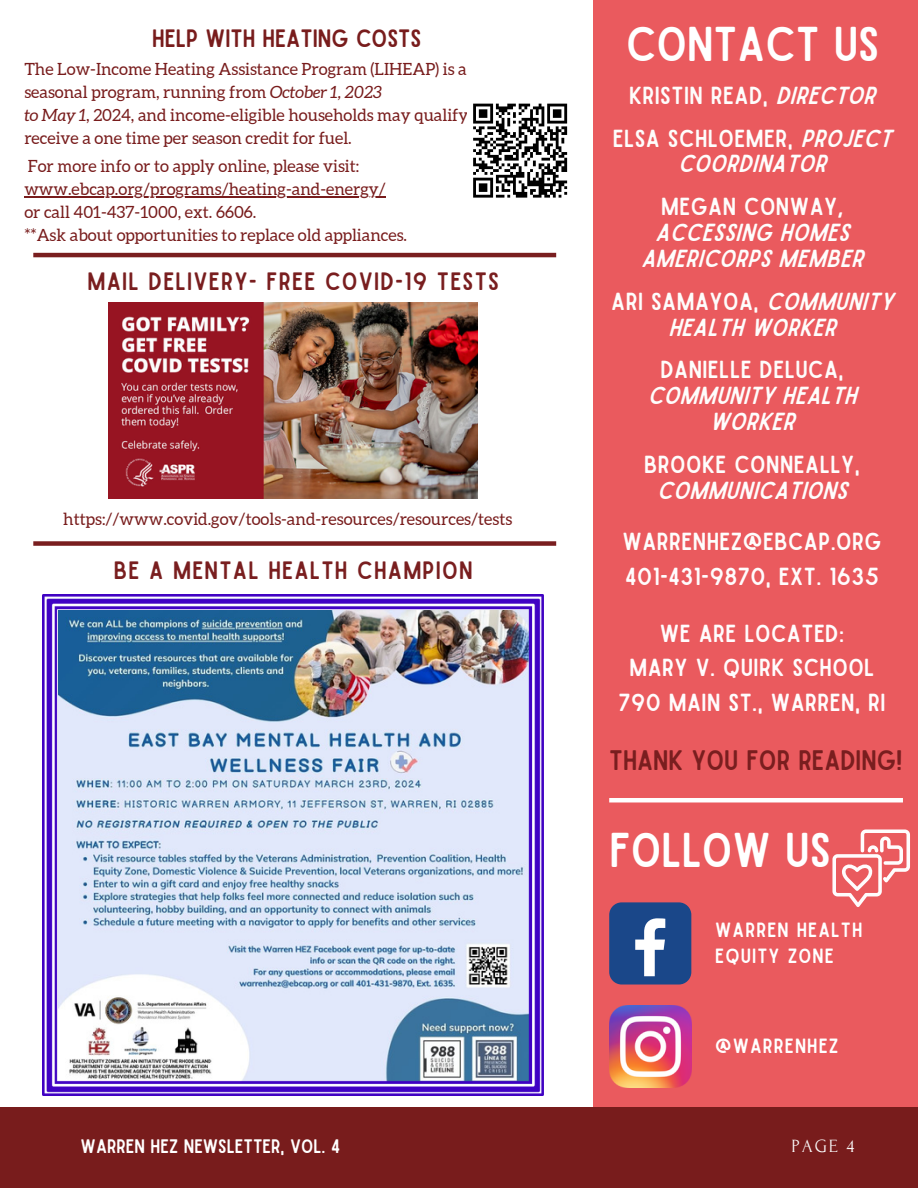
<style>
.page{position:relative;width:918px;height:1188px;background:#fff}
.page>*{position:absolute;margin:0;border:0;box-sizing:border-box;transform-origin:0 0}
.t1{font:46.65px "Sailors";color:#fff}
.t2{font:27px "Sailors";color:#791e1f}
.t3{font:24px "Sailors";letter-spacing:.05em;color:#791e1f}
.t4{font:24px "Sailors";color:#781c1c}
.t5{font:23.55px/25.8px "Sailors";letter-spacing:.02em;color:#fefdfc;text-align:center}
.t6{font:23.55px/34.8px "Sailors";letter-spacing:.02em;color:#fffcfd;text-align:center}
.t7{font:19.65px/25.8px "Sailors";letter-spacing:.055em;color:#fff}
.t8{font:18.75px "Sailors";color:#fff}
.t9{font:18.6px "Forum";color:#fafafa}
.t10{font:16.8px/22.8px "Aleo";color:#781c1c}
.s1{font-style:italic}
</style>
<div class="page">
<div style="left:594px;top:0;width:324px;height:1188px;background:#ea5a5e"></div>
<div style="left:0;top:1107px;width:918px;height:81px;background:#781c1c"></div>
<hr style="left:609px;top:798px;width:294px;height:4px;background:#fff">
<div style="left:609px;top:902px;width:82px;height:83px;background:#1a4789;border-radius:12px"></div>
<svg style="left:635px;top:918px;width:30px;height:58px"></svg>
<svg style="left:832px;top:829px;width:78px;height:78px"></svg>
<img style="left:609px;top:1006px;width:82px;height:82px">
<hr style="left:33px;top:253px;width:523px;height:4px;background:#791e1f">
<img style="left:109px;top:303px;width:369px;height:195px">
<hr style="left:24px;top:196px;width:362px;height:2px;background:#781c1c">
<svg style="left:473px;top:103px;width:95px;height:95px"></svg>
<div style="left:33px;top:541px;width:523px;height:5px;background:#791e1f"></div>
<img style="left:43px;top:594px;width:500px;height:502px">
<h3 class="t4" style="left:152px;top:30px;width:271px">HELP WITH HEATING COSTS</h3>
<p class="t10" style="left:24px;top:58px;width:464px">The Low-Income Heating Assistance Program (LIHEAP) is a seasonal program, running from <span class="s1">October 1, 2023<br>to May 1</span>, 2024, and income-eligible households may qualify to receive a one time per season credit for fuel.</p>
<p class="t10" style="left:24px;top:155px;width:384px">For more info or to apply online, please visit: www.ebcap.org/programs/heating-and-energy/<br>or call 401-437-1000, ext. 6606.<br>**Ask about opportunities to replace old appliances.</p>
<h3 class="t3" style="left:88px;top:273px;width:413px">MAIL DELIVERY- FREE COVID-19 TESTS</h3>
<p class="t10" style="left:63px;top:508px;width:451px">https://www.covid.gov/tools-and-resources/resources/tests</p>
<h3 class="t3" style="left:114px;top:561px;width:360px">BE A MENTAL HEALTH CHAMPION</h3>
<h1 class="t1" style="left:626px;top:27px;width:255px">CONTACT US</h1>
<h3 class="t5" style="left:613px;top:75px;width:280px;line-height:42.8px">KRISTIN READ, DIRECTOR<br>ELSA SCHLOEMER, PROJECT</h3>
<h3 class="t5" style="left:661px;top:144px;width:183px;line-height:42.8px">COORDINATOR<br>MEGAN CONWAY,</h3>
<h3 class="t5" style="left:641px;top:221px;width:223px">ACCESSING HOMES<br>AMERICORPS MEMBER</h3>
<h3 class="t5" style="left:611px;top:289px;width:283px">ARI SAMAYOA, COMMUNITY<br>HEALTH WORKER</h3>
<h3 class="t5" style="left:648px;top:358px;width:210px">DANIELLE DELUCA,<br>COMMUNITY HEALTH<br>WORKER</h3>
<h3 class="t5" style="left:644px;top:452px;width:217px">BROOKE CONNEALLY,<br>COMMUNICATIONS</h3>
<h3 class="t5" style="left:623px;top:530px;width:261px">WARRENHEZ@EBCAP.ORG</h3>
<h3 class="t6" style="left:625px;top:560px;width:255px">401-431-9870, EXT. 1635</h3>
<h3 class="t6" style="left:619px;top:617px;width:268px">WE ARE LOCATED:<br>MARY V. QUIRK SCHOOL<br>790 MAIN ST., WARREN, RI</h3>
<h2 class="t2" style="left:609px;top:751px;width:295px">THANK YOU FOR READING!</h2>
<h1 class="t1" style="left:609px;top:832px;width:223px">FOLLOW US</h1>
<p class="t7" style="left:715px;top:918px;width:149px">WARREN HEALTH<br>EQUITY ZONE</p>
<p class="t7" style="left:715px;top:1034px;width:125px">@WARRENHEZ</p>
<p class="t8" style="left:81px;top:1139px;width:261px">WARREN HEZ NEWSLETTER, VOL. 4</p>
<p class="t9" style="left:791px;top:1136px;width:64px">PAGE 4</p>
</div>
